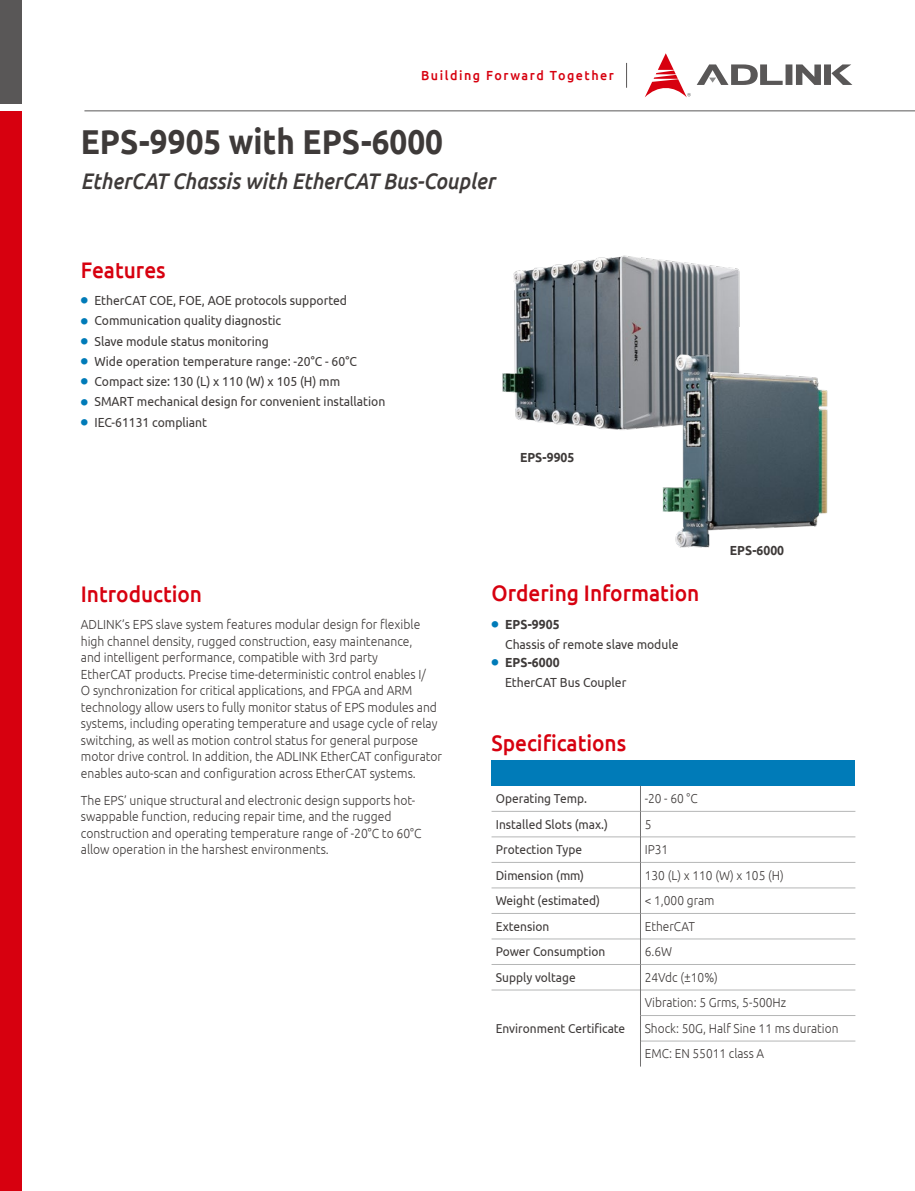
<style>
.page{position:relative;width:915px;height:1191px;background:#fff}
.page>*{position:absolute;margin:0;border:0;box-sizing:border-box;transform-origin:0 0}
.t1{font:700 34.5px "Ubuntu";color:#3e3a39;scale:.91 1}
.t2{font:500 22.5px "Ubuntu";color:#d7000f;scale:.93 1}
.t3{font:italic 500 22.5px "Ubuntu";color:#3e3a39;scale:.91 1}
.t4{font:300 13.2px/16.5px "Ubuntu";color:#3e3a39;scale:.92 1}
.t5{font:13.2px/20.2px "Ubuntu";color:#3e3a39;scale:.92 1}
.t6{font:500 13.2px "Ubuntu";letter-spacing:.125em;color:#d7000f;scale:.95 1}
.t7{font:700 13.2px "Ubuntu";color:#3e3a39;scale:.92 1}
.t8{font:12.9px "Ubuntu";color:#3e3a39;scale:.92 1}
.t9{font:300 12.9px/25.5px "Ubuntu";color:#3e3a39;scale:.92 1}
.s1{font-family:"Adobe Ming Std";font-weight:300;font-size:7.2px;color:#007bb8}
.s2{font-weight:700}
</style>
<div class="page">
<div style="left:0;top:111px;width:21px;height:1080px;background:#d7000f"></div>
<div style="left:0;top:0;width:21px;height:104px;background:#595757"></div>
<hr style="left:84px;top:110px;width:830px;height:1px;background:#595757">
<svg style="left:696px;top:64px;width:156px;height:21px"></svg>
<svg style="left:645px;top:53px;width:45px;height:44px"></svg>
<svg style="left:626px;top:63px;width:1px;height:25px"></svg>
<div style="left:491px;top:760px;width:364px;height:26px;background:#007bb8"></div>
<hr style="left:491px;top:811px;width:149px;height:1px;background:#b5b6b6">
<hr style="left:640px;top:811px;width:215px;height:1px;background:#b5b6b6">
<hr style="left:491px;top:836px;width:149px;height:1px;background:#b5b6b6">
<hr style="left:640px;top:836px;width:215px;height:1px;background:#b5b6b6">
<hr style="left:491px;top:862px;width:149px;height:1px;background:#b5b6b6">
<hr style="left:640px;top:862px;width:215px;height:1px;background:#b5b6b6">
<hr style="left:491px;top:887px;width:149px;height:1px;background:#b5b6b6">
<hr style="left:640px;top:887px;width:215px;height:1px;background:#b5b6b6">
<hr style="left:491px;top:913px;width:149px;height:1px;background:#b5b6b6">
<hr style="left:640px;top:913px;width:215px;height:1px;background:#b5b6b6">
<hr style="left:491px;top:938px;width:149px;height:1px;background:#b5b6b6">
<hr style="left:640px;top:938px;width:215px;height:1px;background:#b5b6b6">
<hr style="left:491px;top:964px;width:149px;height:1px;background:#b5b6b6">
<hr style="left:640px;top:964px;width:215px;height:1px;background:#b5b6b6">
<hr style="left:491px;top:989px;width:149px;height:1px;background:#b5b6b6">
<hr style="left:640px;top:989px;width:215px;height:1px;background:#b5b6b6">
<hr style="left:640px;top:1015px;width:215px;height:1px;background:#b5b6b6">
<hr style="left:640px;top:1040px;width:215px;height:1px;background:#b5b6b6">
<svg style="left:640px;top:786px;width:1px;height:280px"></svg>
<img style="left:502px;top:255px;width:238px;height:175px">
<img style="left:631px;top:326px;width:197px;height:222px">
<p class="t6" style="left:421px;top:67px;width:204px">Building Forward Together</p>
<h1 class="t1" style="left:81px;top:120px;width:399px">EPS-9905 with EPS-6000</h1>
<h2 class="t3" style="left:81px;top:168px;width:456px">EtherCAT Chassis with EtherCAT Bus-Coupler</h2>
<h2 class="t2" style="left:81px;top:255px;width:93px">Features</h2>
<p class="t5" style="left:81px;top:290px;width:291px"><span class="s1">●</span> EtherCAT COE, FOE, AOE protocols supported</p>
<p class="t5" style="left:81px;top:310px;width:219px"><span class="s1">●</span> Communication quality diagnostic</p>
<p class="t5" style="left:81px;top:330px;width:206px"><span class="s1">●</span> Slave module status monitoring</p>
<p class="t5" style="left:81px;top:351px;width:301px"><span class="s1">●</span> Wide operation temperature range: -20°C - 60°C</p>
<p class="t5" style="left:81px;top:371px;width:283px"><span class="s1">●</span> Compact size: 130 (L) x 110 (W) x 105 (H) mm</p>
<p class="t5" style="left:81px;top:391px;width:332px"><span class="s1">●</span> SMART mechanical design for convenient installation</p>
<p class="t5" style="left:81px;top:411px;width:139px"><span class="s1">●</span> IEC-61131 compliant</p>
<h2 class="t2" style="left:81px;top:579px;width:132px">Introduction</h2>
<p class="t4" style="left:81px;top:616px;width:394px">ADLINK’s EPS slave system features modular design for flexible high channel density, rugged construction, easy maintenance,<br>and intelligent performance, compatible with 3rd party<br>EtherCAT products. Precise time-deterministic control enables I/<br>O synchronization for critical applications, and FPGA and ARM technology allow users to fully monitor status of EPS modules and systems, including operating temperature and usage cycle of relay switching, as well as motion control status for general purpose motor drive control. In addition, the ADLINK EtherCAT configurator enables auto-scan and configuration across EtherCAT systems.</p>
<p class="t4" style="left:81px;top:791px;width:371px">The EPS’ unique structural and electronic design supports hot&shy;swappable function, reducing repair time, and the rugged construction and operating temperature range of -20°C to 60°C allow operation in the harshest environments.</p>
<p class="t7" style="left:520px;top:449px;width:61px">EPS-9905</p>
<h2 class="t2" style="left:491px;top:579px;width:225px">Ordering Information</h2>
<p class="t5" style="left:505px;top:613px;width:190px;text-indent:-14px"><span class="s1">●</span> <span class="s2">EPS-9905<br></span>Chassis of remote slave module</p>
<p class="t5" style="left:505px;top:651px;width:133px;text-indent:-14px"><span class="s1">●</span> <span class="s2">EPS-6000<br></span>EtherCAT Bus Coupler</p>
<p class="t7" style="left:729px;top:542px;width:61px">EPS-6000</p>
<h2 class="t2" style="left:491px;top:728px;width:146px">Specifications</h2>
<p class="t8" style="left:495px;top:790px;width:101px">Operating Temp.</p>
<p class="t9" style="left:644px;top:785px;width:59px">-20 - 60 °C</p>
<p class="t8" style="left:495px;top:816px;width:123px">Installed Slots (max.)</p>
<p class="t9" style="left:644px;top:811px;width:9px">5</p>
<p class="t8" style="left:495px;top:841px;width:95px">Protection Type</p>
<p class="t9" style="left:644px;top:836px;width:27px">IP31</p>
<p class="t8" style="left:495px;top:867px;width:97px">Dimension (mm)</p>
<p class="t9" style="left:644px;top:862px;width:153px">130 (L) x 110 (W) x 105 (H)</p>
<p class="t8" style="left:495px;top:892px;width:115px">Weight (estimated)</p>
<p class="t9" style="left:644px;top:887px;width:77px">&lt; 1,000 gram</p>
<p class="t8" style="left:495px;top:918px;width:60px">Extension</p>
<p class="t9" style="left:644px;top:913px;width:56px">EtherCAT</p>
<p class="t8" style="left:495px;top:943px;width:120px">Power Consumption</p>
<p class="t9" style="left:644px;top:938px;width:31px">6.6W</p>
<p class="t8" style="left:495px;top:969px;width:88px">Supply voltage</p>
<p class="t9" style="left:644px;top:964px;width:81px">24Vdc (±10%)</p>
<p class="t8" style="left:495px;top:1020px;width:142px">Environment Certificate</p>
<p class="t9" style="left:644px;top:989px;width:212px">Vibration: 5 Grms, 5-500Hz<br>Shock: 50G, Half Sine 11 ms duration<br>EMC: EN 55011 class A</p>
</div>
